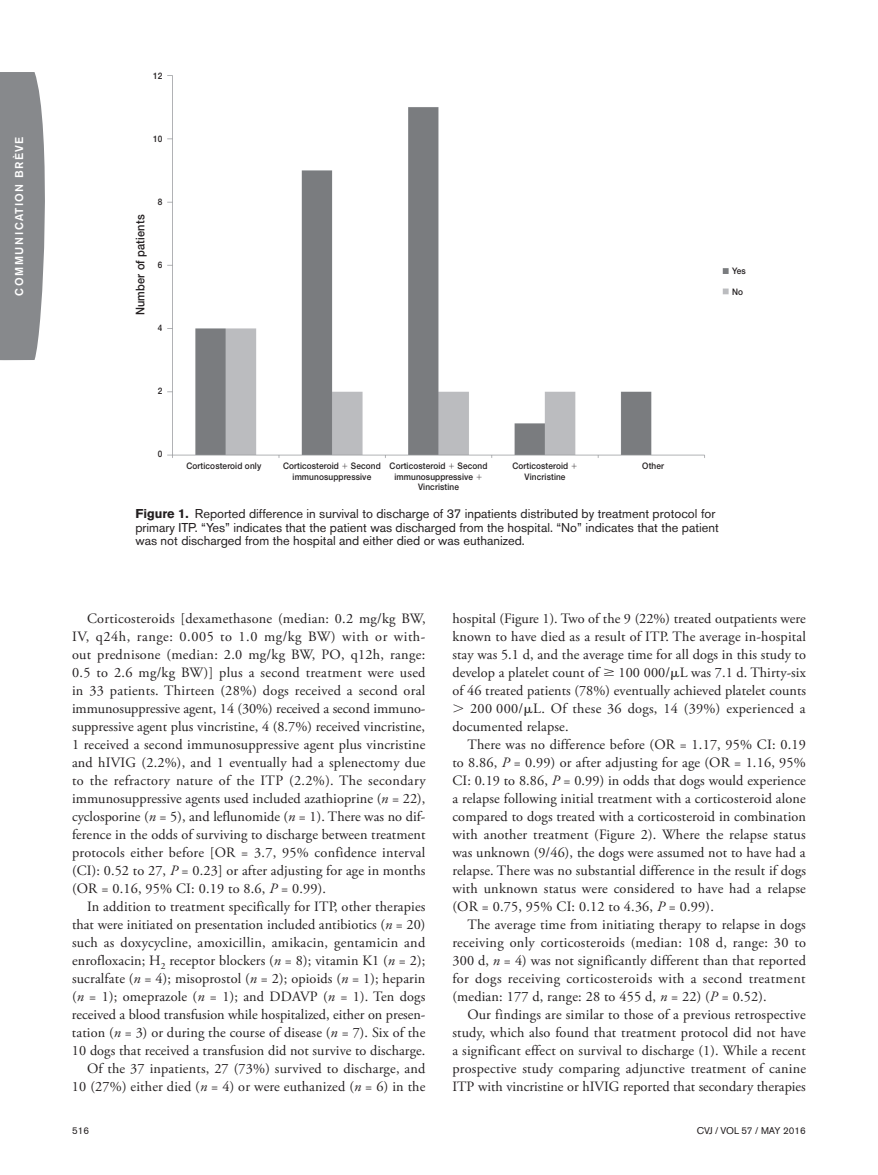
<style>
.page{position:relative;width:878px;height:1175px;background:#fff}
.page>*{position:absolute;margin:0;border:0;box-sizing:border-box;transform-origin:0 0}
.t1{font:14.25px/18px "Adobe Garamond Pro";letter-spacing:.01em;color:#231f20;text-align:justify}
.t2{font:12.75px/13.5px "Akzidenz Grotesk BE";color:#231f20}
.t3{font:500 12px "Helvetica Neue";letter-spacing:.015em;color:#231f20;scale:.92 1}
.t4{font:500 11.25px "Akzidenz Grotesk BE";letter-spacing:.115em;color:#fff}
.t5{font:9.75px "Akzidenz Grotesk BE";color:#231f20}
.t6{font:500 9px "Helvetica Neue";letter-spacing:.015em;color:#231f20;scale:.92 1}
.s1{font-family:"Mathematical Pi One";font-weight:400}
.s2{font-weight:700}
.s3{font-style:italic}
.s4{font-family:"Mathematical Pi One"}
</style>
<div class="page">
<div style="left:0;top:72px;width:45px;height:288px;background:#87898c"></div>
<img style="left:167px;top:75px;width:562px;height:383px">
<p class="t4" style="left:12px;top:295px;width:160px;rotate:-90deg">COMMUNICATION BRÈVE</p>
<p class="t6" style="left:153px;top:70px;width:12px">12</p>
<p class="t6" style="left:153px;top:133px;width:12px">10</p>
<p class="t3" style="left:133px;top:315px;width:111px;rotate:-90deg">Number of patients</p>
<p class="t6" style="left:158px;top:196px;width:7px">8</p>
<p class="t6" style="left:158px;top:259px;width:7px">6</p>
<p class="t6" style="left:158px;top:322px;width:7px">4</p>
<p class="t6" style="left:158px;top:385px;width:7px">2</p>
<p class="t6" style="left:732px;top:265px;width:16px">Yes</p>
<p class="t6" style="left:732px;top:286px;width:13px">No</p>
<p class="t6" style="left:158px;top:448px;width:7px">0</p>
<p class="t6" style="left:186px;top:460px;width:83px">Corticosteroid only</p>
<p class="t6" style="left:283px;top:460px;width:224px">Corticosteroid <span class="s1">1</span> Second Corticosteroid <span class="s1">1</span> Second</p>
<p class="t6" style="left:512px;top:460px;width:73px">Corticosteroid <span class="s1">1</span></p>
<p class="t6" style="left:642px;top:460px;width:25px">Other</p>
<p class="t6" style="left:292px;top:471px;width:87px">immunosuppressive</p>
<p class="t6" style="left:394px;top:471px;width:97px">immunosuppressive <span class="s1">1</span></p>
<p class="t6" style="left:524px;top:471px;width:46px">Vincristine</p>
<p class="t6" style="left:418px;top:481px;width:46px">Vincristine</p>
<p class="t2" style="left:135px;top:507px;width:585px"><span class="s2">Figure 1.</span> Reported difference in survival to discharge of 37 inpatients distributed by treatment protocol for primary ITP. “Yes” indicates that the patient was discharged from the hospital. “No” indicates that the patient was not discharged from the hospital and either died or was euthanized.</p>
<p class="t1" style="left:72px;top:609px;width:355px;text-indent:15px">Corticosteroids [dexamethasone (median: 0.2 mg/kg BW, IV, q24h, range: 0.005 to 1.0 mg/kg BW) with or with&shy;out prednisone (median: 2.0 mg/kg BW, PO, q12h, range:<br>0.5 to 2.6 mg/kg BW)] plus a second treatment were used in 33 patients. Thirteen (28%) dogs received a second oral immunosuppressive agent, 14 (30%) received a second immuno&shy;suppressive agent plus vincristine, 4 (8.7%) received vincristine, 1 received a second immunosuppressive agent plus vincristine and hIVIG (2.2%), and 1 eventually had a splenectomy due to the refractory nature of the ITP (2.2%). The secondary immunosuppressive agents used included azathioprine (<span class="s3">n</span> = 22), cyclosporine (<span class="s3">n</span> = 5), and leflunomide (<span class="s3">n</span> = 1). There was no dif&shy;ference in the odds of surviving to discharge between treatment protocols either before [OR = 3.7, 95% confidence interval (CI): 0.52 to 27, <span class="s3">P</span> = 0.23] or after adjusting for age in months (OR = 0.16, 95% CI: 0.19 to 8.6, <span class="s3">P</span> = 0.99).</p>
<p class="t1" style="left:72px;top:897px;width:355px;text-align:right">In addition to treatment specifically for ITP, other therapies that were initiated on presentation included antibiotics (<span class="s3">n</span> = 20) such as doxycycline, amoxicillin, amikacin, gentamicin and enrofloxacin; H<sub>2</sub> receptor blockers (<span class="s3">n</span> = 8); vitamin K1 (<span class="s3">n</span> = 2); sucralfate (<span class="s3">n</span> = 4); misoprostol (<span class="s3">n</span> = 2); opioids (<span class="s3">n</span> = 1); heparin (<span class="s3">n</span> = 1); omeprazole (<span class="s3">n</span> = 1); and DDAVP (<span class="s3">n</span> = 1). Ten dogs received a blood transfusion while hospitalized, either on presen&shy;tation (<span class="s3">n</span> = 3) or during the course of disease (<span class="s3">n</span> = 7). Six of the 10 dogs that received a transfusion did not survive to discharge.<br>Of the 37 inpatients, 27 (73%) survived to discharge, and 10 (27%) either died (<span class="s3">n</span> = 4) or were euthanized (<span class="s3">n</span> = 6) in the</p>
<p class="t1" style="left:452px;top:609px;width:355px">hospital (Figure 1). Two of the 9 (22%) treated outpatients were known to have died as a result of ITP. The average in-hospital stay was 5.1 d, and the average time for all dogs in this study to develop a platelet count of <span class="s4">$</span> 100 000/<span class="s4">m</span>L was 7.1 d. Thirty-six of 46 treated patients (78%) eventually achieved platelet counts <span class="s4">.</span> 200 000/<span class="s4">m</span>L. Of these 36 dogs, 14 (39%) experienced a documented relapse.</p>
<p class="t1" style="left:452px;top:735px;width:355px;text-indent:15px">There was no difference before (OR = 1.17, 95% CI: 0.19 to 8.86, <span class="s3">P</span> = 0.99) or after adjusting for age (OR = 1.16, 95% CI: 0.19 to 8.86, <span class="s3">P</span> = 0.99) in odds that dogs would experience a relapse following initial treatment with a corticosteroid alone compared to dogs treated with a corticosteroid in combination with another treatment (Figure 2). Where the relapse status was unknown (9/46), the dogs were assumed not to have had a relapse. There was no substantial difference in the result if dogs with unknown status were considered to have had a relapse (OR = 0.75, 95% CI: 0.12 to 4.36, <span class="s3">P</span> = 0.99).</p>
<p class="t1" style="left:452px;top:915px;width:355px;text-indent:15px">The average time from initiating therapy to relapse in dogs receiving only corticosteroids (median: 108 d, range: 30 to 300 d, <span class="s3">n</span> = 4) was not significantly different than that reported for dogs receiving corticosteroids with a second treatment (median: 177 d, range: 28 to 455 d, <span class="s3">n</span> = 22) (<span class="s3">P</span> = 0.52).</p>
<p class="t1" style="left:452px;top:1005px;width:355px;text-indent:15px">Our findings are similar to those of a previous retrospective study, which also found that treatment protocol did not have a significant effect on survival to discharge (1). While a recent prospective study comparing adjunctive treatment of canine ITP with vincristine or hIVIG reported that secondary therapies</p>
<p class="t5" style="left:72px;top:1125px;width:19px">516</p>
<p class="t5" style="left:696px;top:1125px;width:111px">CVJ / VOL 57 / MAY 2016</p>
</div>
